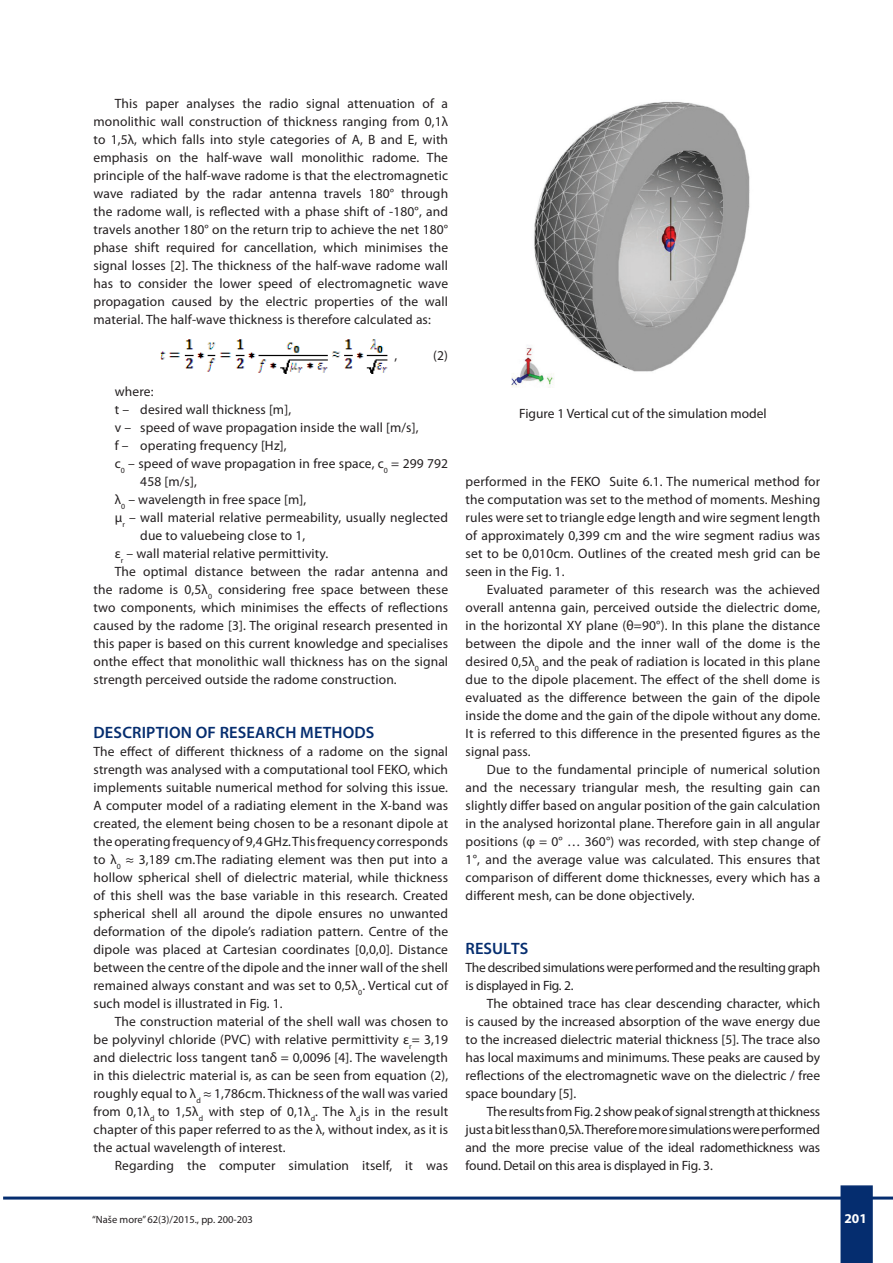
<style>
.page{position:relative;width:893px;height:1263px;background:#fff}
.page>*{position:absolute;margin:0;border:0;box-sizing:border-box;transform-origin:0 0}
.naslov_tekst{font:600 16.5px "Myriad Pro";letter-spacing:.01em;color:#052d6f}
.tekst{font:13.5px/18px "Myriad Pro";letter-spacing:.01em;color:#231f20;text-align:justify}
.tekst-2{font:13.5px/18px "Myriad Pro";letter-spacing:-.02em;color:#231f20}
.t1{font:700 13.5px "Myriad Pro";color:#fff}
.t2{font:10.5px "Myriad Pro";color:#231f20}
</style>
<div class="page">
<svg style="left:840px;top:1185px;width:33px;height:78px;background:#0b3272"></svg>
<hr style="left:3px;top:1196px;width:890px;height:3px;background:#052d6f">
<img style="left:161px;top:339px;width:227px;height:35px">
<img style="left:511px;top:101px;width:239px;height:287px">
<p class="tekst" style="left:94px;top:94px;width:356px;text-indent:21px">This paper analyses the radio signal attenuation of a monolithic wall construction of thickness ranging from 0,1λ to 1,5λ, which falls into style categories of A, B and E, with emphasis on the half-wave wall monolithic radome. The principle of the half-wave radome is that the electromagnetic wave radiated by the radar antenna travels 180° through the radome wall, is reflected with a phase shift of -180°, and travels another 180° on the return trip to achieve the net 180° phase shift required for cancellation, which minimises the signal losses [2]. The thickness of the half-wave radome wall has to consider the lower speed of electromagnetic wave propagation caused by the electric properties of the wall material. The half-wave thickness is therefore calculated as:</p>
<p class="tekst" style="left:394px;top:346px;width:4px">,</p>
<p class="tekst" style="left:433px;top:346px;width:16px">(2)</p>
<p class="tekst" style="left:115px;top:382px;width:40px">where:</p>
<p class="tekst" style="left:115px;top:400px;width:178px">t – desired wall thickness [m],</p>
<p class="tekst" style="left:115px;top:418px;width:305px">v – speed of wave propagation inside the wall [m/s],</p>
<p class="tekst" style="left:115px;top:436px;width:173px">f – operating frequency [Hz],</p>
<p class="tekst" style="left:140px;top:454px;width:309px;text-indent:-26px">c<sub>0</sub> – speed of wave propagation in free space, c<sub>0</sub> = 299 792<br>458 [m/s],</p>
<p class="tekst" style="left:115px;top:490px;width:193px">λ<sub>0</sub> – wavelength in free space [m],</p>
<p class="tekst" style="left:140px;top:508px;width:309px;text-indent:-26px">μ<sub>r</sub> – wall material relative permeability, usually neglected due to valuebeing close to 1,</p>
<p class="tekst" style="left:115px;top:544px;width:215px">ε<sub>r</sub> – wall material relative permittivity.</p>
<p class="tekst" style="left:94px;top:562px;width:356px;text-indent:21px">The optimal distance between the radar antenna and the radome is 0,5λ<sub>0</sub> considering free space between these two components, which minimises the effects of reflections caused by the radome [3]. The original research presented in this paper is based on this current knowledge and specialises onthe effect that monolithic wall thickness has on the signal strength perceived outside the radome construction.</p>
<p class="naslov_tekst" style="left:94px;top:722px;width:282px">DESCRIPTION OF RESEARCH METHODS</p>
<p class="tekst" style="left:94px;top:742px;width:356px">The effect of different thickness of a radome on the signal strength was analysed with a computational tool FEKO, which implements suitable numerical method for solving this issue.<br>A computer model of a radiating element in the X-band was created, the element being chosen to be a resonant dipole at the operating frequency of 9,4 GHz. This frequency corresponds to λ<sub>0</sub> ≈ 3,189 cm.The radiating element was then put into a hollow spherical shell of dielectric material, while thickness of this shell was the base variable in this research. Created spherical shell all around the dipole ensures no unwanted deformation of the dipole’s radiation pattern. Centre of the dipole was placed at Cartesian coordinates [0,0,0]. Distance between the centre of the dipole and the inner wall of the shell remained always constant and was set to 0,5λ<sub>0</sub>. Vertical cut of such model is illustrated in Fig. 1.</p>
<p class="tekst" style="left:94px;top:1012px;width:356px;text-indent:21px">The construction material of the shell wall was chosen to be polyvinyl chloride (PVC) with relative permittivity ε<sub>r</sub>= 3,19 and dielectric loss tangent tanδ = 0,0096 [4]. The wavelength in this dielectric material is, as can be seen from equation (2), roughly equal to λ<sub>d</sub> ≈ 1,786cm. Thickness of the wall was varied from 0,1λ<sub>d</sub> to 1,5λ<sub>d</sub> with step of 0,1λ<sub>d</sub>. The λ<sub>d</sub>is in the result chapter of this paper referred to as the λ, without index, as it is the actual wavelength of interest.</p>
<p class="tekst" style="left:115px;top:1156px;width:335px">Regarding the computer simulation itself, it was</p>
<p class="tekst" style="left:519px;top:405px;width:249px">Figure 1 Vertical cut of the simulation model</p>
<p class="tekst" style="left:466px;top:472px;width:356px">performed in the FEKO Suite 6.1. The numerical method for the computation was set to the method of moments. Meshing rules were set to triangle edge length and wire segment length of approximately 0,399 cm and the wire segment radius was set to be 0,010cm. Outlines of the created mesh grid can be seen in the Fig. 1.</p>
<p class="tekst" style="left:466px;top:580px;width:356px;text-indent:21px">Evaluated parameter of this research was the achieved overall antenna gain, perceived outside the dielectric dome, in the horizontal XY plane (θ=90°). In this plane the distance between the dipole and the inner wall of the dome is the desired 0,5λ<sub>0</sub> and the peak of radiation is located in this plane due to the dipole placement. The effect of the shell dome is evaluated as the difference between the gain of the dipole inside the dome and the gain of the dipole without any dome.<br>It is referred to this difference in the presented figures as the signal pass.</p>
<p class="tekst" style="left:466px;top:760px;width:356px;text-indent:21px">Due to the fundamental principle of numerical solution and the necessary triangular mesh, the resulting gain can slightly differ based on angular position of the gain calculation in the analysed horizontal plane. Therefore gain in all angular positions (φ = 0° … 360°) was recorded, with step change of 1°, and the average value was calculated. This ensures that comparison of different dome thicknesses, every which has a different mesh, can be done objectively.</p>
<p class="naslov_tekst" style="left:466px;top:938px;width:64px">RESULTS</p>
<p class="tekst-2" style="left:466px;top:958px;width:356px">The described simulations were performed and the resulting graph is displayed in Fig. 2.</p>
<p class="tekst" style="left:466px;top:994px;width:356px;text-indent:21px">The obtained trace has clear descending character, which is caused by the increased absorption of the wave energy due to the increased dielectric material thickness [5]. The trace also has local maximums and minimums. These peaks are caused by reflections of the electromagnetic wave on the dielectric / free space boundary [5].</p>
<p class="tekst" style="left:466px;top:1102px;width:356px;text-indent:21px">The results from Fig. 2 show peak of signal strength at thickness just a bit less than 0,5λ. Therefore more simulations were performed and the more precise value of the ideal radomethickness was found. Detail on this area is displayed in Fig. 3.</p>
<p class="t2" style="left:92px;top:1213px;width:162px">“Naše more” 62(3)/2015., pp. 200-203</p>
<p class="t1" style="left:844px;top:1210px;width:24px">201</p>
</div>
